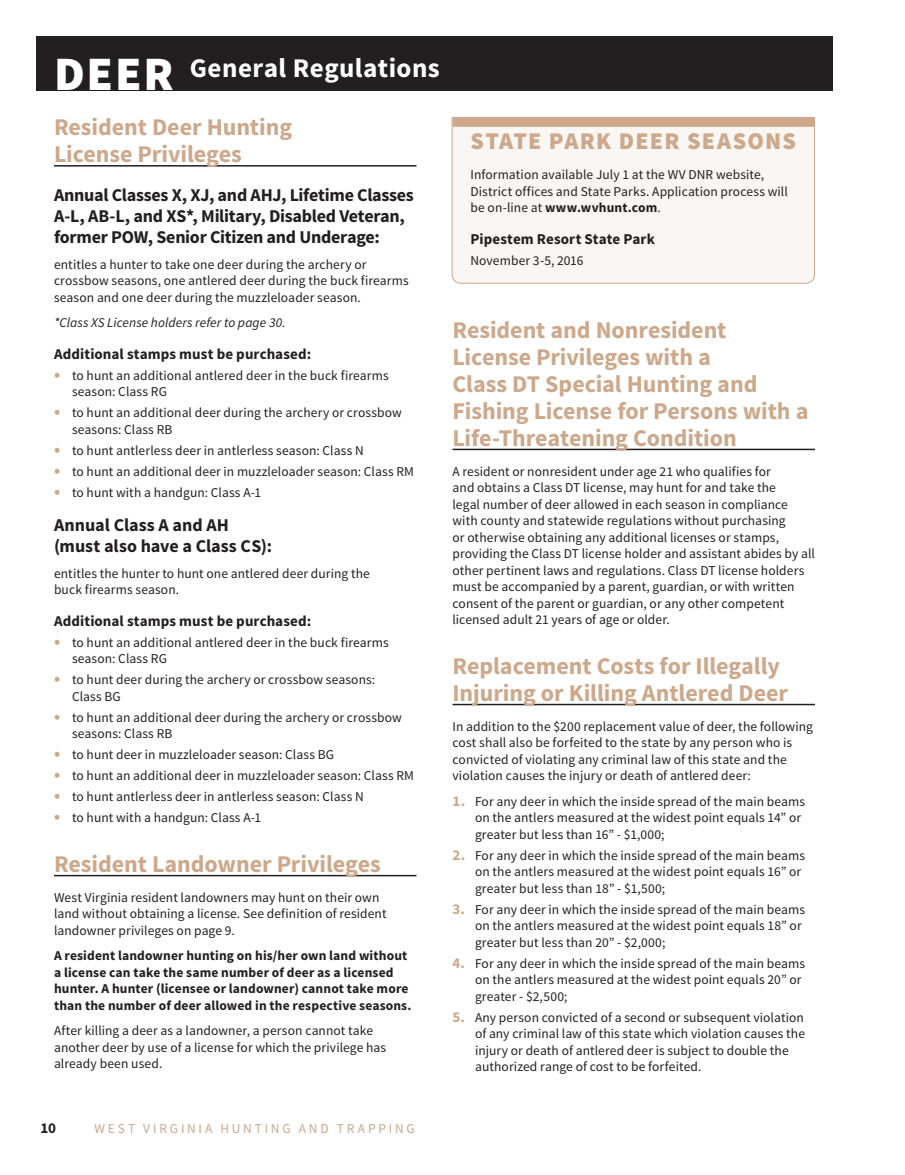
<style>
.page{position:relative;width:905px;height:1175px;background:#fff}
.page>*{position:absolute;margin:0;border:0;box-sizing:border-box;transform-origin:0 0}
.t1{font:700 27px "Source Sans Pro";letter-spacing:.015em;color:#fff}
.t2{font:700 24px/27px "Source Sans Pro";letter-spacing:-.005em;color:#cda88b}
.t3{font:900 24px "Source Sans Pro";letter-spacing:.05em;color:#cda88b}
.t4{font:700 18px/21px "Source Sans Pro";letter-spacing:-.015em;color:#231f20}
.t5{font:700 15px "Source Sans Pro";letter-spacing:.005em;color:#231f20}
.t6{font:13.5px/16.5px "Source Sans Pro";letter-spacing:.005em;color:#231f20}
.t7{font:700 13.5px/16.5px "Source Sans Pro";letter-spacing:.01em;color:#231f20}
.t8{font:italic 13.5px "Source Sans Pro";letter-spacing:.005em;color:#231f20}
.t9{font:13.5px "Source Sans Pro";letter-spacing:.205em;color:#cda88b}
.s1{font-weight:900;font-size:48px}
.s2{font-weight:700;font-size:18px;color:#cda88b}
.s3{font-weight:700}
.s4{font-weight:700;font-size:15px;color:#cda88b}
</style>
<div class="page">
<div style="left:36px;top:36px;width:796px;height:54px;background:#231f20"></div>
<hr style="left:54px;top:165px;width:362px;height:1px;background:#231f20">
<hr style="left:54px;top:874px;width:362px;height:2px;background:#231f20">
<hr style="left:452px;top:448px;width:362px;height:2px;background:#231f20">
<hr style="left:452px;top:704px;width:362px;height:1px;background:#231f20">
<svg style="left:451px;top:117px;width:364px;height:167px"></svg>
<h1 class="t1" style="left:54px;top:50px;width:387px"><span class="s1">DEER</span> General Regulations</h1>
<h2 class="t2" style="left:54px;top:114px;width:240px">Resident Deer Hunting<br>License Privileges</h2>
<h3 class="t4" style="left:54px;top:185px;width:361px">Annual Classes X, XJ, and AHJ, Lifetime Classes<br>A-L, AB-L, and XS*, Military, Disabled Veteran, former POW, Senior Citizen and Underage:</h3>
<p class="t6" style="left:54px;top:256px;width:356px">entitles a hunter to take one deer during the archery or crossbow seasons, one antlered deer during the buck firearms season and one deer during the muzzleloader season.</p>
<p class="t8" style="left:54px;top:314px;width:233px">*Class XS License holders refer to page 30.</p>
<p class="t5" style="left:54px;top:344px;width:259px">Additional stamps must be purchased:</p>
<p class="t6" style="left:72px;top:367px;width:318px;text-indent:-18px"><span class="s2">•</span> to hunt an additional antlered deer in the buck firearms season: Class RG</p>
<p class="t6" style="left:72px;top:405px;width:331px;text-indent:-18px"><span class="s2">•</span> to hunt an additional deer during the archery or crossbow seasons: Class RB</p>
<p class="t6" style="left:54px;top:442px;width:311px"><span class="s2">•</span> to hunt antlerless deer in antlerless season: Class N</p>
<p class="t6" style="left:54px;top:463px;width:361px"><span class="s2">•</span> to hunt an additional deer in muzzleloader season: Class RM</p>
<p class="t6" style="left:54px;top:484px;width:209px"><span class="s2">•</span> to hunt with a handgun: Class A-1</p>
<h3 class="t4" style="left:54px;top:515px;width:219px">Annual Class A and AH (must also have a Class CS):</h3>
<p class="t6" style="left:54px;top:565px;width:317px">entitles the hunter to hunt one antlered deer during the buck firearms season.</p>
<p class="t5" style="left:54px;top:611px;width:259px">Additional stamps must be purchased:</p>
<p class="t6" style="left:72px;top:634px;width:318px;text-indent:-18px"><span class="s2">•</span> to hunt an additional antlered deer in the buck firearms season: Class RG</p>
<p class="t6" style="left:72px;top:672px;width:305px;text-indent:-18px"><span class="s2">•</span> to hunt deer during the archery or crossbow seasons:<br>Class BG</p>
<p class="t6" style="left:72px;top:709px;width:331px;text-indent:-18px"><span class="s2">•</span> to hunt an additional deer during the archery or crossbow seasons: Class RB</p>
<p class="t6" style="left:54px;top:747px;width:281px"><span class="s2">•</span> to hunt deer in muzzleloader season: Class BG</p>
<p class="t6" style="left:54px;top:768px;width:361px"><span class="s2">•</span> to hunt an additional deer in muzzleloader season: Class RM</p>
<p class="t6" style="left:54px;top:789px;width:311px"><span class="s2">•</span> to hunt antlerless deer in antlerless season: Class N</p>
<p class="t6" style="left:54px;top:810px;width:209px"><span class="s2">•</span> to hunt with a handgun: Class A-1</p>
<h2 class="t2" style="left:54px;top:851px;width:328px">Resident Landowner Privileges</h2>
<p class="t6" style="left:54px;top:889px;width:334px">West Virginia resident landowners may hunt on their own land without obtaining a license. See definition of resident landowner privileges on page 9.</p>
<p class="t7" style="left:54px;top:948px;width:359px">A resident landowner hunting on his/her own land without a license can take the same number of deer as a licensed hunter. A hunter (licensee or landowner) cannot take more than the number of deer allowed in the respective seasons.</p>
<p class="t6" style="left:54px;top:1022px;width:334px">After killing a deer as a landowner, a person cannot take another deer by use of a license for which the privilege has already been used.</p>
<h2 class="t3" style="left:470px;top:126px;width:327px">STATE PARK DEER SEASONS</h2>
<p class="t6" style="left:470px;top:167px;width:319px">Information available July 1 at the WV DNR website,<br>District offices and State Parks. Application process will be on-line at <span class="s3">www.wvhunt.com</span>.</p>
<p class="t5" style="left:470px;top:229px;width:186px">Pipestem Resort State Park</p>
<p class="t6" style="left:470px;top:252px;width:114px">November 3-5, 2016</p>
<h2 class="t2" style="left:452px;top:317px;width:357px">Resident and Nonresident<br>License Privileges with a<br>Class DT Special Hunting and<br>Fishing License for Persons with a<br>Life-Threatening Condition</h2>
<p class="t6" style="left:452px;top:463px;width:364px">A resident or nonresident under age 21 who qualifies for<br>and obtains a Class DT license, may hunt for and take the<br>legal number of deer allowed in each season in compliance with county and statewide regulations without purchasing<br>or otherwise obtaining any additional licenses or stamps, providing the Class DT license holder and assistant abides by all other pertinent laws and regulations. Class DT license holders must be accompanied by a parent, guardian, or with written consent of the parent or guardian, or any other competent licensed adult 21 years of age or older.</p>
<h2 class="t2" style="left:452px;top:653px;width:337px">Replacement Costs for Illegally<br>Injuring or Killing Antlered Deer</h2>
<p class="t6" style="left:452px;top:718px;width:362px">In addition to the $200 replacement value of deer, the following cost shall also be forfeited to the state by any person who is convicted of violating any criminal law of this state and the violation causes the injury or death of antlered deer:</p>
<p class="t6" style="left:475px;top:793px;width:331px;text-indent:-22px"><span class="s4">1.</span> For any deer in which the inside spread of the main beams on the antlers measured at the widest point equals 14” or greater but less than 16” - $1,000;</p>
<p class="t6" style="left:475px;top:847px;width:331px;text-indent:-22px"><span class="s4">2.</span> For any deer in which the inside spread of the main beams on the antlers measured at the widest point equals 16” or greater but less than 18” - $1,500;</p>
<p class="t6" style="left:475px;top:901px;width:331px;text-indent:-22px"><span class="s4">3.</span> For any deer in which the inside spread of the main beams on the antlers measured at the widest point equals 18” or greater but less than 20” - $2,000;</p>
<p class="t6" style="left:475px;top:955px;width:331px;text-indent:-22px"><span class="s4">4.</span> For any deer in which the inside spread of the main beams on the antlers measured at the widest point equals 20” or greater - $2,500;</p>
<p class="t6" style="left:475px;top:1009px;width:331px;text-indent:-22px"><span class="s4">5.</span> Any person convicted of a second or subsequent violation of any criminal law of this state which violation causes the injury or death of antlered deer is subject to double the authorized range of cost to be forfeited.</p>
<p class="t5" style="left:40px;top:1118px;width:17px">10</p>
<p class="t9" style="left:94px;top:1119px;width:322px">WEST VIRGINIA HUNTING AND TRAPPING</p>
</div>
